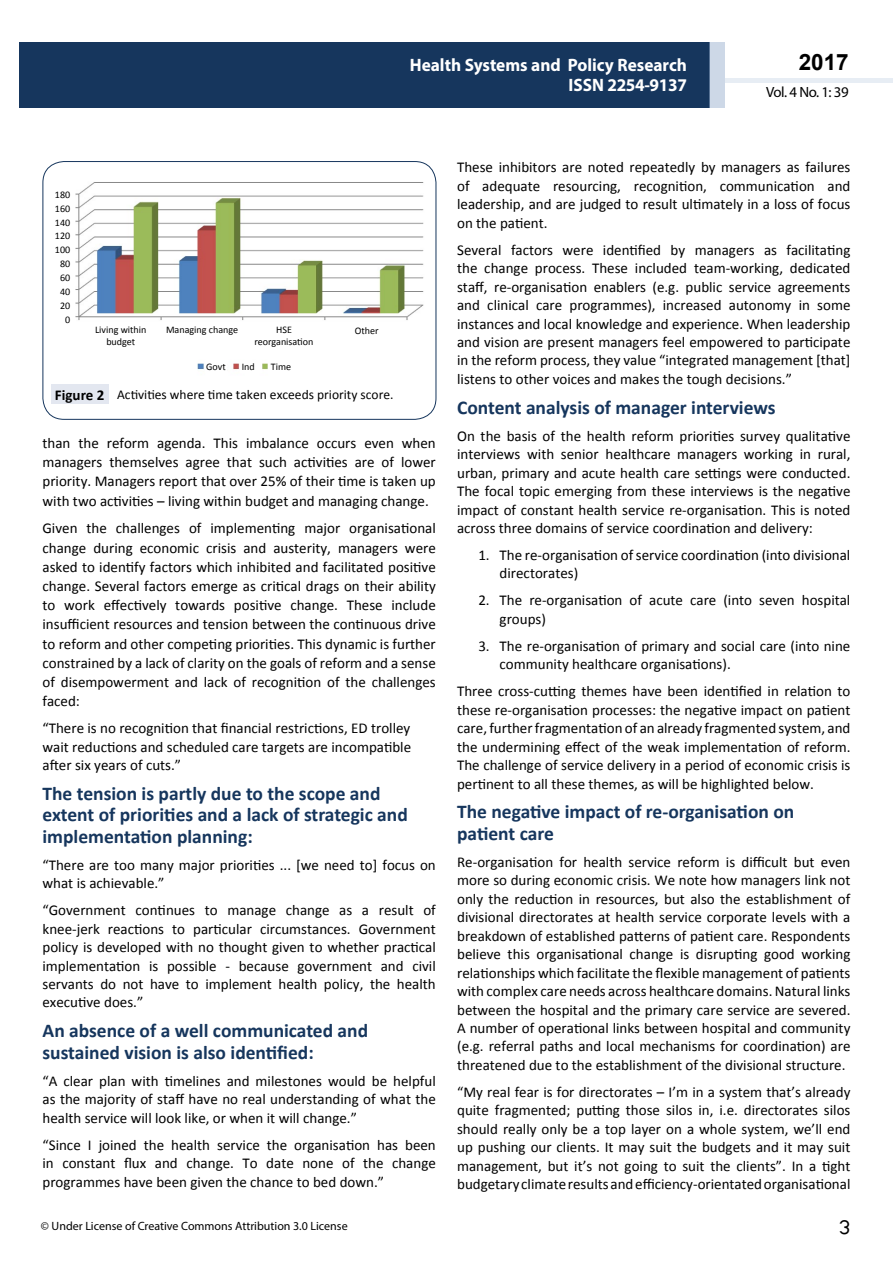
<style>
.page{position:relative;width:893px;height:1263px;background:#fff}
.page>*{position:absolute;margin:0;border:0;box-sizing:border-box;transform-origin:0 0}
.t1{font:25.5px "Tunga";color:#000}
.t2{font:700 22.5px "Arial";color:#000}
.t3{font:700 19.5px/21.5px "Calibri";color:#16365d}
.t4{font:700 18px/21.6px "Myriad Pro";color:#fff;text-align:right;scale:.96 1}
.t5{font:15px/18.5px "Calibri";color:#000;text-align:justify}
.t6{font:14.85px "Myriad Pro";letter-spacing:-.03em;color:#000}
.t7{font:13.5px "Calibri";color:#000}
.t8{font:12px "Myriad Pro";color:#000}
.t9{font:10.05px/14.1px "Calibri";color:#000;text-align:center}
.s1{font-weight:700;font-size:15px}
</style>
<div class="page">
<hr style="left:725px;top:78px;width:168px;height:4px;background:#e7edf4">
<div style="left:19px;top:42px;width:690px;height:66px;background:#16365d"></div>
<div style="left:709px;top:42px;width:16px;height:66px;background:#cdd8e7"></div>
<div style="left:43px;top:161px;width:393px;height:259px;border:1px solid #16365d;border-radius:21px"></div>
<div style="left:51px;top:384px;width:58px;height:20px;background:#e3e7f0"></div>
<img style="left:75px;top:182px;width:349px;height:188px">
<div style="left:269px;top:362px;width:27px;height:10px;background:#fff"></div>
<div style="left:206px;top:360px;width:21px;height:12px;background:#fff"></div>
<div style="left:240px;top:360px;width:22px;height:12px;background:#fff"></div>
<div style="left:90px;top:323px;width:293px;height:32px;background:#fff"></div>
<p class="t4" style="left:517px;top:53px;width:198px">ARCHIVOS DE MEDICINA<br>ISSN 1698-9465</p>
<h2 class="t2" style="left:799px;top:47px;width:52px">2017</h2>
<p class="t4" style="left:410px;top:54px;width:290px;line-height:19.8px">Health Systems and Policy Research<br>ISSN 2254-9137</p>
<p class="t6" style="left:766px;top:83px;width:84px">Vol. 4 No. 1: 39</p>
<p class="t9" style="left:55px;top:188px;width:17px;text-align:justify">180<br>160<br>140</p>
<p class="t9" style="left:55px;top:228px;width:17px;text-align:right">120<br>100<br>80<br>60<br>40<br>20<br>0</p>
<p class="t9" style="left:95px;top:323px;width:53px;line-height:12.1px">Living within budget</p>
<p class="t9" style="left:166px;top:322px;width:74px">Managing change</p>
<p class="t9" style="left:255px;top:323px;width:60px;line-height:12.1px">HSE reorganisation</p>
<p class="t9" style="left:206px;top:360px;width:21px">Govt</p>
<p class="t9" style="left:242px;top:360px;width:15px">Ind</p>
<p class="t9" style="left:271px;top:360px;width:22px">Time</p>
<p class="t9" style="left:355px;top:323px;width:25px">Other</p>
<p class="t7" style="left:55px;top:386px;width:340px"><span class="s1">Figure 2</span> Activities where time taken exceeds priority score.</p>
<p class="t5" style="left:43px;top:433px;width:395px;line-height:19.2px">than the reform agenda. This imbalance occurs even when managers themselves agree that such activities are of lower priority. Managers report that over 25% of their time is taken up with two activities – living within budget and managing change.</p>
<p class="t5" style="left:43px;top:519px;width:395px;line-height:19.2px">Given the challenges of implementing major organisational change during economic crisis and austerity, managers were asked to identify factors which inhibited and facilitated positive change. Several factors emerge as critical drags on their ability to work effectively towards positive change. These include insufficient resources and tension between the continuous drive to reform and other competing priorities. This dynamic is further constrained by a lack of clarity on the goals of reform and a sense of disempowerment and lack of recognition of the challenges faced:</p>
<p class="t5" style="left:43px;top:719px;width:370px">“There is no recognition that financial restrictions, ED trolley wait reductions and scheduled care targets are incompatible after six years of cuts.”</p>
<h3 class="t3" style="left:43px;top:783px;width:367px">The tension is partly due to the scope and extent of priorities and a lack of strategic and implementation planning:</h3>
<p class="t5" style="left:43px;top:856px;width:395px">“There are too many major priorities ... [we need to] focus on what is achievable.”</p>
<p class="t5" style="left:43px;top:901px;width:395px">“Government continues to manage change as a result of knee-jerk reactions to particular circumstances. Government policy is developed with no thought given to whether practical implementation is possible - because government and civil servants do not have to implement health policy, the health executive does.”</p>
<h3 class="t3" style="left:43px;top:1020px;width:327px">An absence of a well communicated and sustained vision is also identified:</h3>
<p class="t5" style="left:43px;top:1072px;width:395px">“A clear plan with timelines and milestones would be helpful as the majority of staff have no real understanding of what the health service will look like, or when it will change.”</p>
<p class="t5" style="left:43px;top:1135px;width:395px">“Since I joined the health service the organisation has been in constant flux and change. To date none of the change programmes have been given the chance to bed down.”</p>
<p class="t5" style="left:457px;top:158px;width:395px">These inhibitors are noted repeatedly by managers as failures of adequate resourcing, recognition, communication and leadership, and are judged to result ultimately in a loss of focus on the patient.</p>
<p class="t5" style="left:457px;top:241px;width:395px">Several factors were identified by managers as facilitating the change process. These included team-working, dedicated staff, re-organisation enablers (e.g. public service agreements and clinical care programmes), increased autonomy in some instances and local knowledge and experience. When leadership and vision are present managers feel empowered to participate in the reform process, they value “integrated management [that] listens to other voices and makes the tough decisions.”</p>
<h3 class="t3" style="left:457px;top:397px;width:320px">Content analysis of manager interviews</h3>
<p class="t5" style="left:457px;top:427px;width:395px">On the basis of the health reform priorities survey qualitative interviews with senior healthcare managers working in rural, urban, primary and acute health care settings were conducted.<br>The focal topic emerging from these interviews is the negative impact of constant health service re-organisation. This is noted across three domains of service coordination and delivery:</p>
<p class="t5" style="left:500px;top:546px;width:352px;text-indent:-21px">1. The re-organisation of service coordination (into divisional directorates)</p>
<p class="t5" style="left:500px;top:591px;width:352px;text-indent:-21px">2. The re-organisation of acute care (into seven hospital groups)</p>
<p class="t5" style="left:500px;top:637px;width:352px;text-indent:-21px">3. The re-organisation of primary and social care (into nine community healthcare organisations).</p>
<p class="t5" style="left:457px;top:682px;width:395px">Three cross-cutting themes have been identified in relation to these re-organisation processes: the negative impact on patient care, further fragmentation of an already fragmented system, and the undermining effect of the weak implementation of reform.<br>The challenge of service delivery in a period of economic crisis is pertinent to all these themes, as will be highlighted below.</p>
<h3 class="t3" style="left:457px;top:801px;width:339px">The negative impact of re-organisation on patient care</h3>
<p class="t5" style="left:457px;top:853px;width:395px">Re-organisation for health service reform is difficult but even more so during economic crisis. We note how managers link not only the reduction in resources, but also the establishment of divisional directorates at health service corporate levels with a breakdown of established patterns of patient care. Respondents believe this organisational change is disrupting good working relationships which facilitate the flexible management of patients with complex care needs across healthcare domains. Natural links between the hospital and the primary care service are severed.<br>A number of operational links between hospital and community (e.g. referral paths and local mechanisms for coordination) are threatened due to the establishment of the divisional structure.</p>
<p class="t5" style="left:457px;top:1083px;width:395px">“My real fear is for directorates – I’m in a system that’s already quite fragmented; putting those silos in, i.e. directorates silos should really only be a top layer on a whole system, we’ll end up pushing our clients. It may suit the budgets and it may suit management, but it’s not going to suit the clients”. In a tight budgetary climate results and efficiency-orientated organisational</p>
<p class="t8" style="left:41px;top:1218px;width:308px">© Under License of Creative Commons Attribution 3.0 License</p>
<h1 class="t1" style="left:839px;top:1210px;width:13px">3</h1>
</div>
